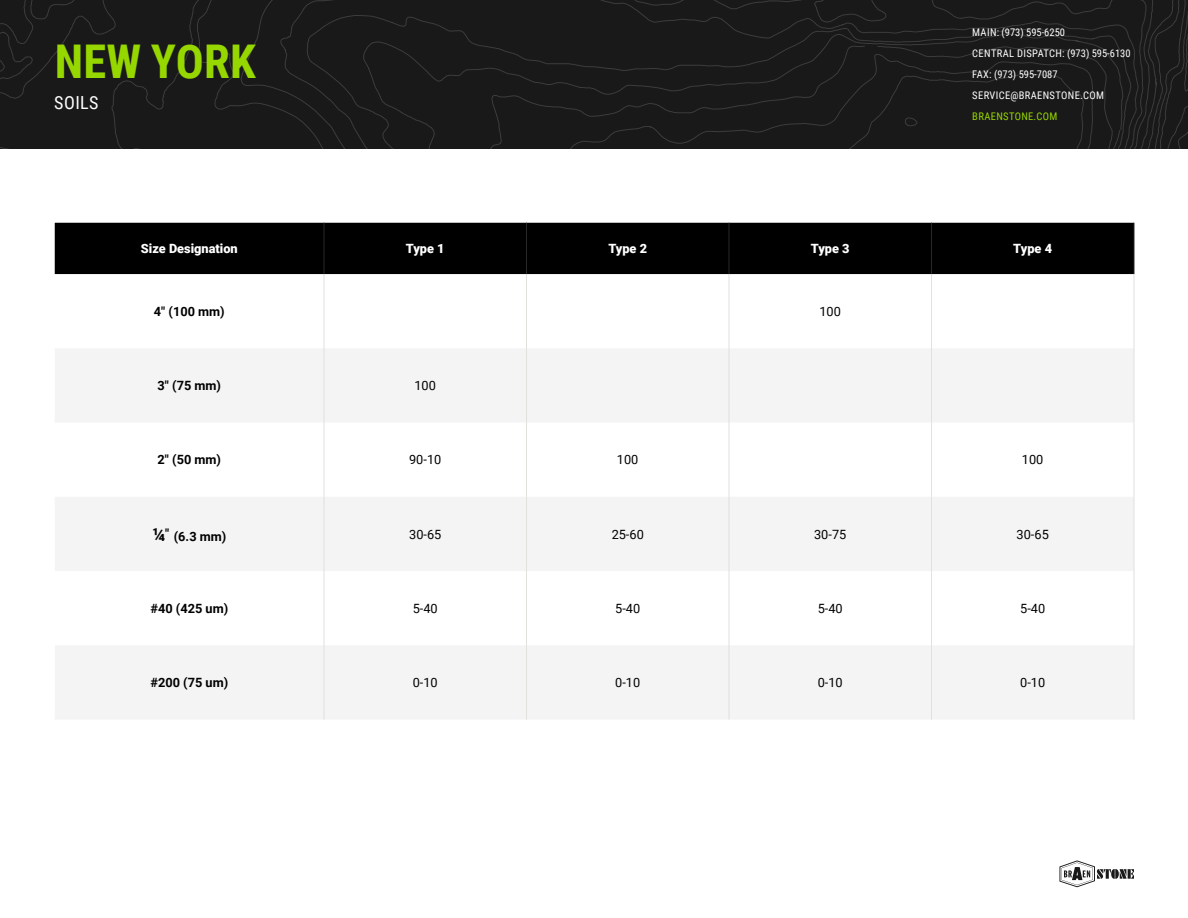
<style>
.page{position:relative;width:1188px;height:918px;background:#fff}
.page>*{position:absolute;margin:0;border:0;box-sizing:border-box;transform-origin:0 0}
.t1{font:700 46.5px "Roboto Condensed";letter-spacing:.005em;color:#97d700}
.t2{font:18px "Roboto Condensed";letter-spacing:.025em;color:#fff}
.t3{font:12.75px "Roboto";color:#000}
.t4{font:700 12.75px "Roboto";color:#000}
.t5{font:900 12.75px "Roboto";color:#fff}
.t6{font:10.5px/20.9px "Roboto Condensed";letter-spacing:.035em;color:#fff}
.t7{font:10.5px "Roboto Condensed";letter-spacing:.035em;color:#97d700}
.s1{font-size:18px}
</style>
<div class="page">
<div style="left:0;top:0;width:1188px;height:148px;background:#191919"></div>
<svg style="left:1059px;top:860px;width:75px;height:27px"></svg>
<div style="left:55px;top:223px;width:1079px;height:51px;background:#000"></div>
<svg style="left:55px;top:348px;width:1079px;height:372px;fill:#f4f4f4"></svg>
<hr style="left:324px;top:274px;width:1px;height:74px;background:#e0e0dd">
<hr style="left:526px;top:274px;width:1px;height:74px;background:#e0e0dd">
<hr style="left:729px;top:274px;width:1px;height:74px;background:#e0e0dd">
<hr style="left:931px;top:274px;width:1px;height:74px;background:#e0e0dd">
<hr style="left:1134px;top:274px;width:1px;height:74px;background:#e0e0dd">
<hr style="left:324px;top:348px;width:1px;height:75px;background:#e0e0dd">
<hr style="left:526px;top:348px;width:1px;height:75px;background:#e0e0dd">
<hr style="left:729px;top:348px;width:1px;height:75px;background:#e0e0dd">
<hr style="left:931px;top:348px;width:1px;height:75px;background:#e0e0dd">
<hr style="left:1134px;top:348px;width:1px;height:75px;background:#e0e0dd">
<hr style="left:324px;top:423px;width:1px;height:74px;background:#e0e0dd">
<hr style="left:526px;top:423px;width:1px;height:74px;background:#e0e0dd">
<hr style="left:729px;top:423px;width:1px;height:74px;background:#e0e0dd">
<hr style="left:931px;top:423px;width:1px;height:74px;background:#e0e0dd">
<hr style="left:1134px;top:423px;width:1px;height:74px;background:#e0e0dd">
<hr style="left:324px;top:497px;width:1px;height:74px;background:#e0e0dd">
<hr style="left:526px;top:497px;width:1px;height:74px;background:#e0e0dd">
<hr style="left:729px;top:497px;width:1px;height:74px;background:#e0e0dd">
<hr style="left:931px;top:497px;width:1px;height:74px;background:#e0e0dd">
<hr style="left:1134px;top:497px;width:1px;height:74px;background:#e0e0dd">
<hr style="left:324px;top:571px;width:1px;height:74px;background:#e0e0dd">
<hr style="left:526px;top:571px;width:1px;height:74px;background:#e0e0dd">
<hr style="left:729px;top:571px;width:1px;height:74px;background:#e0e0dd">
<hr style="left:931px;top:571px;width:1px;height:74px;background:#e0e0dd">
<hr style="left:1134px;top:571px;width:1px;height:74px;background:#e0e0dd">
<hr style="left:324px;top:645px;width:1px;height:75px;background:#e0e0dd">
<hr style="left:526px;top:645px;width:1px;height:75px;background:#e0e0dd">
<hr style="left:729px;top:645px;width:1px;height:75px;background:#e0e0dd">
<hr style="left:931px;top:645px;width:1px;height:75px;background:#e0e0dd">
<hr style="left:1134px;top:645px;width:1px;height:75px;background:#e0e0dd">
<hr style="left:324px;top:223px;width:1px;height:51px;background:#292929">
<hr style="left:526px;top:223px;width:1px;height:51px;background:#292929">
<hr style="left:729px;top:223px;width:1px;height:51px;background:#292929">
<hr style="left:931px;top:223px;width:1px;height:51px;background:#292929">
<hr style="left:1134px;top:223px;width:1px;height:51px;background:#292929">
<h1 class="t1" style="left:55px;top:29px;width:202px">NEW YORK</h1>
<h2 class="t2" style="left:54px;top:90px;width:46px">SOILS</h2>
<p class="t6" style="left:972px;top:22px;width:160px">MAIN: (973) 595-6250<br>CENTRAL DISPATCH: (973) 595-6130<br>FAX: (973) 595-7087<br>SERVICE@BRAENSTONE.COM</p>
<p class="t7" style="left:972px;top:109px;width:87px">BRAENSTONE.COM</p>
<p class="t5" style="left:141px;top:240px;width:98px">Size Designation</p>
<p class="t5" style="left:406px;top:240px;width:40px">Type 1</p>
<p class="t5" style="left:608px;top:240px;width:40px">Type 2</p>
<p class="t5" style="left:811px;top:240px;width:40px">Type 3</p>
<p class="t5" style="left:1013px;top:240px;width:40px">Type 4</p>
<p class="t4" style="left:154px;top:303px;width:72px">4″ (100 mm)</p>
<p class="t3" style="left:820px;top:303px;width:23px">100</p>
<p class="t4" style="left:158px;top:377px;width:65px">3″ (75 mm)</p>
<p class="t3" style="left:414px;top:377px;width:23px">100</p>
<p class="t4" style="left:158px;top:451px;width:65px">2″ (50 mm)</p>
<p class="t3" style="left:409px;top:451px;width:34px">90-10</p>
<p class="t3" style="left:617px;top:451px;width:23px">100</p>
<p class="t3" style="left:1022px;top:451px;width:23px">100</p>
<p class="t4" style="left:152px;top:527px;width:76px"><span class="s1">¼</span>″ (6.3 mm)</p>
<p class="t3" style="left:409px;top:525px;width:34px">30-65</p>
<p class="t3" style="left:612px;top:525px;width:34px">25-60</p>
<p class="t3" style="left:814px;top:525px;width:34px">30-75</p>
<p class="t3" style="left:1017px;top:525px;width:34px">30-65</p>
<p class="t4" style="left:151px;top:600px;width:79px">#40 (425 um)</p>
<p class="t3" style="left:413px;top:600px;width:27px">5-40</p>
<p class="t3" style="left:615px;top:600px;width:27px">5-40</p>
<p class="t3" style="left:818px;top:600px;width:27px">5-40</p>
<p class="t3" style="left:1020px;top:600px;width:27px">5-40</p>
<p class="t4" style="left:151px;top:674px;width:79px">#200 (75 um)</p>
<p class="t3" style="left:413px;top:674px;width:27px">0-10</p>
<p class="t3" style="left:615px;top:674px;width:27px">0-10</p>
<p class="t3" style="left:818px;top:674px;width:27px">0-10</p>
<p class="t3" style="left:1020px;top:674px;width:27px">0-10</p>
</div>
